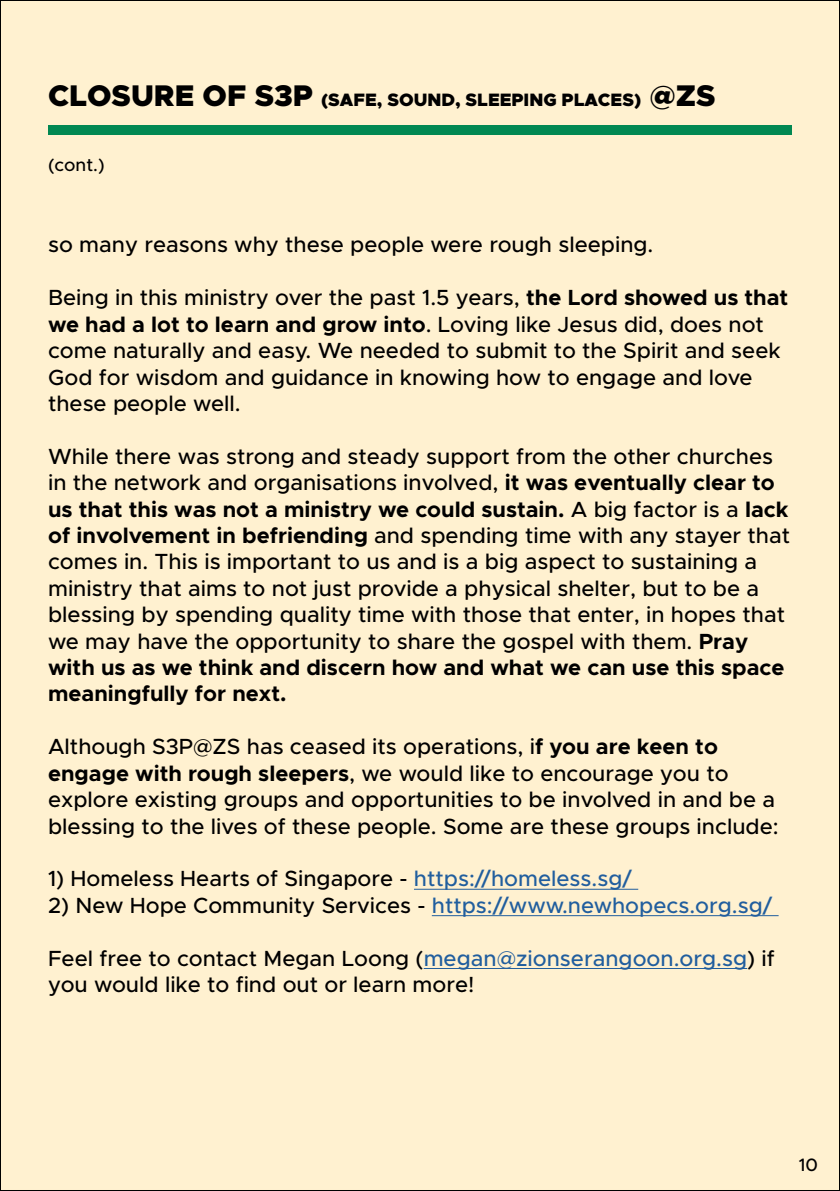
<style>
.page{position:relative;width:840px;height:1191px;background:#fff}
.page>*{position:absolute;margin:0;border:0;box-sizing:border-box;transform-origin:0 0}
.t1{font:500 22px/26.4px "Metropolis";color:#000}
.t2{font:500 22px "Metropolis";color:#215e9e}
.t3{font:900 18px "Metropolis";color:#000}
.t4{font:500 18px "Metropolis";color:#000}
.s1{font-size:30px}
.s2{font-weight:700}
.s3{color:#215e9e}
.s4{color:#000}
</style>
<div class="page">
<div style="left:0;top:1px;width:839px;height:1189px;background:#fff1d0"></div>
<hr style="left:414px;top:889px;width:224px;height:1px;background:#215e9e">
<hr style="left:431px;top:915px;width:347px;height:1px;background:#215e9e">
<hr style="left:423px;top:968px;width:323px;height:1px;background:#215e9e">
<div style="left:48px;top:125px;width:743px;height:9px;background:#018852"></div>
<p class="t3" style="left:48px;top:88px;width:668px"><span class="s1">CLOSURE OF S3P</span> (SAFE, SOUND, SLEEPING PLACES) <span class="s1">@ZS</span></p>
<p class="t4" style="left:48px;top:153px;width:58px">(cont.)</p>
<p class="t1" style="left:48px;top:232px;width:606px">so many reasons why these people were rough sleeping.</p>
<p class="t1" style="left:48px;top:284px;width:741px">Being in this ministry over the past 1.5 years, <span class="s2">the Lord showed us that we had a lot to learn and grow into</span>. Loving like Jesus did, does not come naturally and easy. We needed to submit to the Spirit and seek God for wisdom and guidance in knowing how to engage and love these people well.</p>
<p class="t1" style="left:48px;top:443px;width:743px">While there was strong and steady support from the other churches in the network and organisations involved, <span class="s2">it was eventually clear to us that this was not a ministry we could sustain.</span> A big factor is a <span class="s2">lack of involvement in befriending</span> and spending time with any stayer that comes in. This is important to us and is a big aspect to sustaining a ministry that aims to not just provide a physical shelter, but to be a blessing by spending quality time with those that enter, in hopes that we may have the opportunity to share the gospel with them. <span class="s2">Pray with us as we think and discern how and what we can use this space meaningfully for next.</span></p>
<p class="t1" style="left:48px;top:733px;width:731px">Although S3P@ZS has ceased its operations, i<span class="s2">f you are keen to engage with rough sleepers</span>, we would like to encourage you to explore existing groups and opportunities to be involved in and be a blessing to the lives of these people. Some are these groups include:</p>
<p class="t1" style="left:48px;top:865px;width:585px">1) Homeless Hearts of Singapore - <span class="s3">https://homeless.sg/</span></p>
<p class="t2" style="left:48px;top:891px;width:725px"><span class="s4">2) New Hope Community Services -</span> https://www.newhopecs.org.sg/</p>
<p class="t1" style="left:48px;top:944px;width:727px">Feel free to contact Megan Loong (<span class="s3">megan@zionserangoon.org.sg</span>) if you would like to find out or learn more!</p>
<p class="t4" style="left:798px;top:1153px;width:21px">10</p>
</div>
